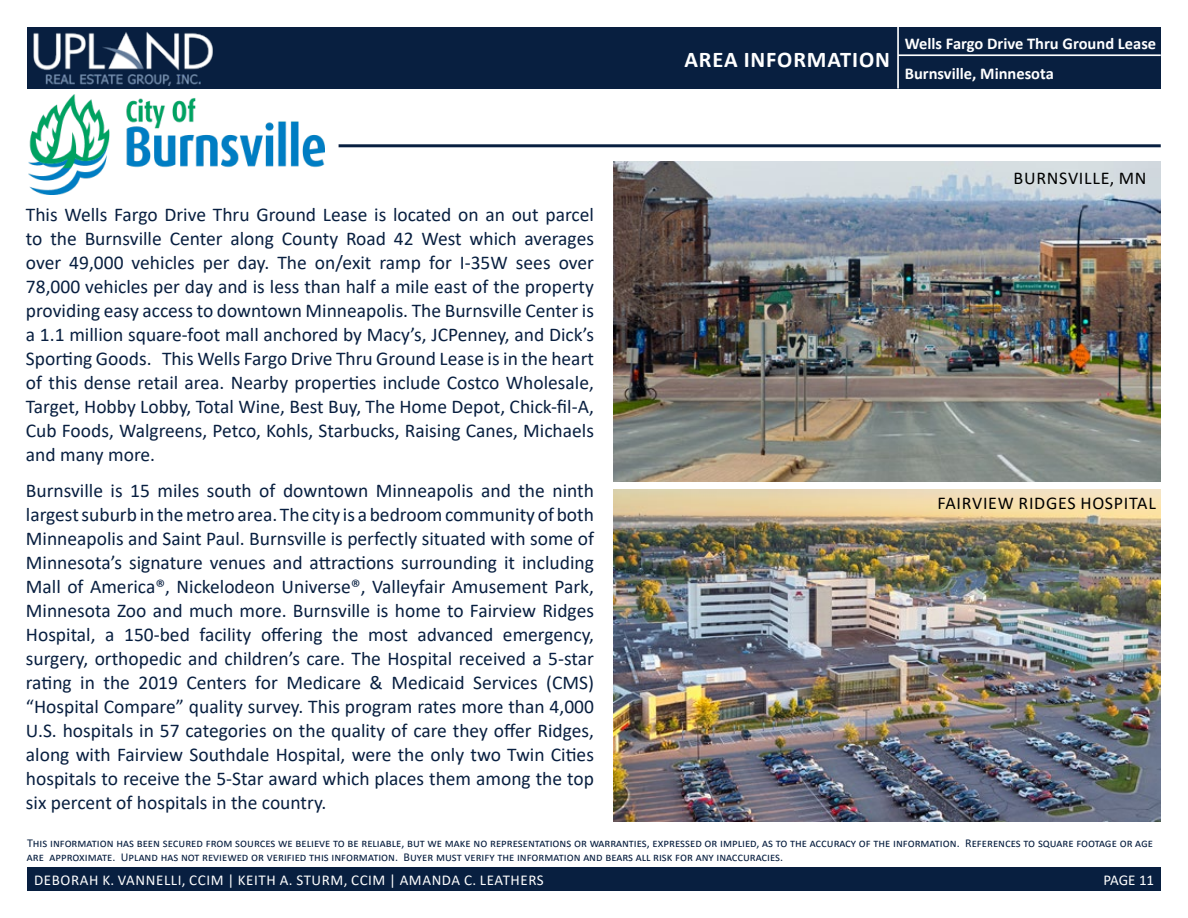
<style>
.page{position:relative;width:1188px;height:918px;background:#fff}
.page>*{position:absolute;margin:0;border:0;box-sizing:border-box;transform-origin:0 0}
.t1{font:700 22.5px "Calibri";letter-spacing:.04em;color:#fff}
.t2{font:19.5px/24px "Calibri";color:#081f40;text-align:justify}
.t3{font:18px "Calibri";letter-spacing:.04em;color:#000}
.t4{font:700 16.5px/30px "Calibri";color:#fff}
.t5{font:15px "Calibri";letter-spacing:.04em;color:#fff}
.t6{font:12px/14.4px "Calibri";color:#081f40}
</style>
<div class="page">
<div style="left:27px;top:867px;width:1134px;height:24px;background:#081f40"></div>
<div style="left:27px;top:27px;width:1134px;height:62px;background:#081f40"></div>
<img style="left:33px;top:32px;width:180px;height:54px">
<hr style="left:898px;top:54px;width:263px;height:2px;background:#fff">
<hr style="left:897px;top:27px;width:2px;height:62px;background:#fff">
<img style="left:28px;top:94px;width:297px;height:101px">
<hr style="left:339px;top:144px;width:822px;height:3px;background:#081f40">
<img style="left:613px;top:162px;width:548px;height:319px">
<img style="left:613px;top:489px;width:548px;height:332px">
<p class="t2" style="left:26px;top:202px;width:570px">This Wells Fargo Drive Thru Ground Lease is located on an out parcel to the Burnsville Center along County Road 42 West which averages over 49,000 vehicles per day. The on/exit ramp for I-35W sees over 78,000 vehicles per day and is less than half a mile east of the property providing easy access to downtown Minneapolis. The Burnsville Center is a 1.1 million square-foot mall anchored by Macy’s, JCPenney, and Dick’s Sporting Goods. This Wells Fargo Drive Thru Ground Lease is in the heart of this dense retail area. Nearby properties include Costco Wholesale, Target, Hobby Lobby, Total Wine, Best Buy, The Home Depot, Chick-fil-A, Cub Foods, Walgreens, Petco, Kohls, Starbucks, Raising Canes, Michaels and many more.</p>
<p class="t2" style="left:26px;top:478px;width:570px">Burnsville is 15 miles south of downtown Minneapolis and the ninth largest suburb in the metro area. The city is a bedroom community of both Minneapolis and Saint Paul. Burnsville is perfectly situated with some of Minnesota’s signature venues and attractions surrounding it including Mall of America®, Nickelodeon Universe®, Valleyfair Amusement Park, Minnesota Zoo and much more. Burnsville is home to Fairview Ridges Hospital, a 150-bed facility offering the most advanced emergency, surgery, orthopedic and children’s care. The Hospital received a 5-star rating in the 2019 Centers for Medicare &amp; Medicaid Services (CMS) “Hospital Compare” quality survey. This program rates more than 4,000<br>U.S. hospitals in 57 categories on the quality of care they offer Ridges, along with Fairview Southdale Hospital, were the only two Twin Cities hospitals to receive the 5-Star award which places them among the top six percent of hospitals in the country.</p>
<p class="t1" style="left:684px;top:44px;width:207px">AREA INFORMATION</p>
<p class="t4" style="left:905px;top:28px;width:253px">Wells Fargo Drive Thru Ground Lease<br>Burnsville, Minnesota</p>
<p class="t3" style="left:1014px;top:166px;width:134px">BURNSVILLE, MN</p>
<p class="t3" style="left:938px;top:490px;width:220px">FAIRVIEW RIDGES HOSPITAL</p>
<p class="t6" style="left:27px;top:835px;width:1128px">This information has been secured from sources we believe to be reliable, but we make no representations or warranties, expressed or implied, as to the accuracy of the information. References to square footage or age are approximate. Upland has not reviewed or verified this information. Buyer must verify the information and bears all risk for any inaccuracies.</p>
<p class="t5" style="left:34px;top:869px;width:511px">DEBORAH K. VANNELLI, CCIM | KEITH A. STURM, CCIM | AMANDA C. LEATHERS</p>
<p class="t5" style="left:1104px;top:869px;width:52px">PAGE 11</p>
</div>
